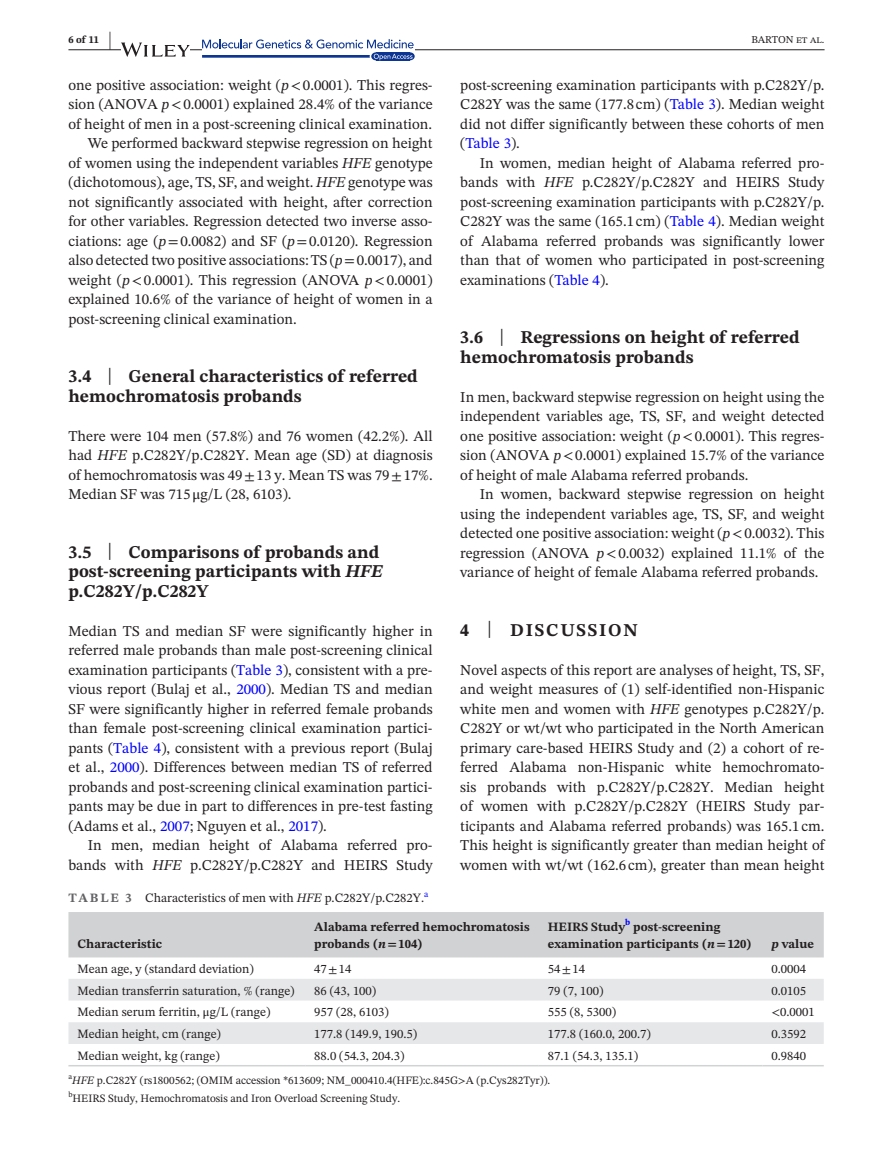
<style>
.page{position:relative;width:893px;height:1174px;background:#fff}
.page>*{position:absolute;margin:0;border:0;box-sizing:border-box;transform-origin:0 0}
.t1{font:700 18px/19.5px "STIX Two Text";color:#231f20}
.t2{font:700 18px "STIX Two Text";letter-spacing:.1em;color:#231f20}
.t3{font:15px/19.5px "STIX Two Text";color:#231f20;text-align:justify}
.t4{font:12.75px "STIX Two Text";color:#231f20}
.t5{font:700 12.75px/17.2px "STIX Two Text";color:#231f20}
.t6{font:11.25px "STIX Two Text";color:#231f20}
.t7{font:10.5px "STIX Two Text";color:#231f20}
.t8{font:700 10.5px "STIX Two Text";color:#231f20}
.t9{font:7.8px "STIX Two Text";color:#231f20}
.s1{font-size:21px}
.s2{font-style:italic}
.s3{font-family:"STIX"}
.s4{color:#00f}
.s5{font-weight:400;font-size:23.7px}
.s6{font-weight:700;color:#636366}
</style>
<div class="page">
<hr style="left:68px;top:49px;width:756px;height:1px;background:#231f20">
<svg style="left:121px;top:43px;width:69px;height:14px"></svg>
<svg style="left:202px;top:39px;width:212px;height:21px"></svg>
<div style="left:68px;top:912px;width:756px;height:45px;background:#d1d2d4"></div>
<svg style="left:68px;top:979px;width:756px;height:65px;fill:#e6e7e9"></svg>
<hr style="left:68px;top:1065px;width:237px;height:1px;background:#d1d2d4">
<hr style="left:305px;top:1065px;width:234px;height:1px;background:#d1d2d4">
<hr style="left:539px;top:1065px;width:223px;height:1px;background:#d1d2d4">
<hr style="left:762px;top:1065px;width:62px;height:1px;background:#d1d2d4">
<p class="t8" style="left:68px;top:32px;width:44px">6 of 11 <span class="s1">|</span></p>
<p class="t7" style="left:751px;top:32px;width:75px">BARTON et al.</p>
<p class="t3" style="left:68px;top:75px;width:366px">one positive association: weight (<span class="s2">p</span><span class="s3">&lt;</span>0.0001). This regres-</p>
<p class="t3" style="left:68px;top:94px;width:366px">sion (ANOVA <span class="s2">p</span><span class="s3">&lt;</span>0.0001) explained 28.4% of the variance</p>
<p class="t3" style="left:68px;top:114px;width:365px">of height of men in a post-screening clinical examination.</p>
<p class="t3" style="left:88px;top:133px;width:346px">We performed backward stepwise regression on height</p>
<p class="t3" style="left:68px;top:153px;width:366px">of women using the independent variables <span class="s2">HFE</span> genotype</p>
<p class="t3" style="left:68px;top:172px;width:366px">(dichotomous), age, TS, SF, and weight. <span class="s2">HFE</span> genotype was</p>
<p class="t3" style="left:68px;top:192px;width:366px">not significantly associated with height, after correction</p>
<p class="t3" style="left:68px;top:211px;width:366px">for other variables. Regression detected two inverse asso-</p>
<p class="t3" style="left:68px;top:231px;width:366px">ciations: age (<span class="s2">p</span><span class="s3">=</span>0.0082) and SF (<span class="s2">p</span><span class="s3">=</span>0.0120). Regression</p>
<p class="t3" style="left:68px;top:250px;width:366px">also detected two positive associations: TS (<span class="s2">p</span><span class="s3">=</span>0.0017), and</p>
<p class="t3" style="left:68px;top:270px;width:366px">weight (<span class="s2">p</span><span class="s3">&lt;</span>0.0001). This regression (ANOVA <span class="s2">p</span><span class="s3">&lt;</span>0.0001)</p>
<p class="t3" style="left:68px;top:289px;width:366px">explained 10.6% of the variance of height of women in a</p>
<p class="t3" style="left:68px;top:309px;width:230px">post-screening clinical examination.</p>
<p class="t3" style="left:460px;top:75px;width:366px">post-screening examination participants with p.C282Y/p.<br>C282Y was the same (177.8 cm) (<span class="s4">Table 3</span>). Median weight did not differ significantly between these cohorts of men (<span class="s4">Table 3</span>).</p>
<p class="t3" style="left:460px;top:153px;width:366px;text-indent:19px">In women, median height of Alabama referred pro&shy;bands with <span class="s2">HFE</span> p.C282Y/p.C282Y and HEIRS Study post-screening examination participants with p.C282Y/p.<br>C282Y was the same (165.1 cm) (<span class="s4">Table 4</span>). Median weight of Alabama referred probands was significantly lower than that of women who participated in post-screening examinations (<span class="s4">Table 4</span>).</p>
<p class="t1" style="left:460px;top:328px;width:341px">3.6 <span class="s5">|</span> Regressions on height of referred hemochromatosis probands</p>
<p class="t3" style="left:460px;top:387px;width:366px">In men, backward stepwise regression on height using the independent variables age, TS, SF, and weight detected one positive association: weight (<span class="s2">p</span><span class="s3">&lt;</span>0.0001). This regres&shy;sion (ANOVA <span class="s2">p</span><span class="s3">&lt;</span>0.0001) explained 15.7% of the variance of height of male Alabama referred probands.</p>
<p class="t3" style="left:460px;top:484px;width:366px;text-indent:20px">In women, backward stepwise regression on height using the independent variables age, TS, SF, and weight detected one positive association: weight (<span class="s2">p</span><span class="s3">&lt;</span>0.0032). This regression (ANOVA <span class="s2">p</span><span class="s3">&lt;</span>0.0032) explained 11.1% of the variance of height of female Alabama referred probands.</p>
<p class="t1" style="left:68px;top:367px;width:351px">3.4 <span class="s5">|</span> General characteristics of referred hemochromatosis probands</p>
<p class="t3" style="left:68px;top:426px;width:366px">There were 104 men (57.8%) and 76 women (42.2%). All had <span class="s2">HFE</span> p.C282Y/p.C282Y. Mean age (SD) at diagnosis of hemochromatosis was 49<span class="s3">±</span>13 y. Mean TS was 79<span class="s3">±</span>17%.<br>Median SF was 715<span class="s3">μ</span>g/L (28, 6103).</p>
<p class="t1" style="left:68px;top:542px;width:316px">3.5 <span class="s5">|</span> Comparisons of probands and post-screening participants with <span class="s2">HFE </span>p.C282Y/p.C282Y</p>
<p class="t3" style="left:68px;top:621px;width:366px">Median TS and median SF were significantly higher in referred male probands than male post-screening clinical examination participants (<span class="s4">Table 3</span>), consistent with a pre&shy;vious report (Bulaj et al., <span class="s4">2000</span>). Median TS and median SF were significantly higher in referred female probands than female post-screening clinical examination partici&shy;pants (<span class="s4">Table 4</span>), consistent with a previous report (Bulaj et al., <span class="s4">2000</span>). Differences between median TS of referred probands and post-screening clinical examination partici&shy;pants may be due in part to differences in pre-test fasting (Adams et al., <span class="s4">2007</span>; Nguyen et al., <span class="s4">2017</span>).</p>
<p class="t3" style="left:68px;top:835px;width:366px;text-align:right">In men, median height of Alabama referred pro&shy;bands with <span class="s2">HFE</span> p.C282Y/p.C282Y and HEIRS Study</p>
<p class="t2" style="left:460px;top:617px;width:179px">4 <span class="s5">|</span> DISCUSSION</p>
<p class="t3" style="left:460px;top:660px;width:366px">Novel aspects of this report are analyses of height, TS, SF, and weight measures of (1) self-identified non-Hispanic white men and women with <span class="s2">HFE</span> genotypes p.C282Y/p.<br>C282Y or wt/wt who participated in the North American primary care-based HEIRS Study and (2) a cohort of re&shy;ferred Alabama non-Hispanic white hemochromato&shy;sis probands with p.C282Y/p.C282Y. Median height of women with p.C282Y/p.C282Y (HEIRS Study par&shy;ticipants and Alabama referred probands) was 165.1 cm.<br>This height is significantly greater than median height of women with wt/wt (162.6 cm), greater than mean height</p>
<p class="t4" style="left:68px;top:889px;width:362px"><span class="s6">TABLE 3</span> Characteristics of men with <span class="s2">HFE</span> p.C282Y/p.C282Y.<sup>a</sup></p>
<p class="t5" style="left:77px;top:935px;width:86px">Characteristic</p>
<p class="t5" style="left:314px;top:918px;width:217px">Alabama referred hemochromatosis probands (<span class="s2">n</span><span class="s3">=</span>104)</p>
<p class="t5" style="left:548px;top:918px;width:205px">HEIRS Study<sup>b</sup> post-screening examination participants (<span class="s2">n</span><span class="s3">=</span>120)</p>
<p class="t5" style="left:771px;top:935px;width:44px"><span class="s2">p</span> value</p>
<p class="t4" style="left:77px;top:959px;width:178px">Mean age, y (standard deviation)</p>
<p class="t4" style="left:314px;top:959px;width:39px">47<span class="s3">±</span>14</p>
<p class="t4" style="left:548px;top:959px;width:39px">54<span class="s3">±</span>14</p>
<p class="t4" style="left:771px;top:959px;width:36px">0.0004</p>
<p class="t4" style="left:77px;top:981px;width:219px">Median transferrin saturation, % (range)</p>
<p class="t4" style="left:314px;top:981px;width:64px">86 (43, 100)</p>
<p class="t4" style="left:548px;top:981px;width:57px">79 (7, 100)</p>
<p class="t4" style="left:771px;top:981px;width:36px">0.0105</p>
<p class="t4" style="left:77px;top:1003px;width:194px">Median serum ferritin, <span class="s3">μ</span>g/L (range)</p>
<p class="t4" style="left:314px;top:1003px;width:76px">957 (28, 6103)</p>
<p class="t4" style="left:548px;top:1003px;width:70px">555 (8, 5300)</p>
<p class="t4" style="left:771px;top:1003px;width:45px"><span class="s3">&lt;</span>0.0001</p>
<p class="t4" style="left:77px;top:1024px;width:145px">Median height, cm (range)</p>
<p class="t4" style="left:314px;top:1024px;width:104px">177.8 (149.9, 190.5)</p>
<p class="t4" style="left:548px;top:1024px;width:104px">177.8 (160.0, 200.7)</p>
<p class="t4" style="left:771px;top:1024px;width:36px">0.3592</p>
<p class="t4" style="left:77px;top:1046px;width:144px">Median weight, kg (range)</p>
<p class="t4" style="left:314px;top:1046px;width:92px">88.0 (54.3, 204.3)</p>
<p class="t4" style="left:548px;top:1046px;width:92px">87.1 (54.3, 135.1)</p>
<p class="t4" style="left:771px;top:1046px;width:36px">0.9840</p>
<p class="t9" style="left:68px;top:1071px;width:5px">a</p>
<p class="t6" style="left:72px;top:1072px;width:480px"><span class="s2">HFE</span> p.C282Y (rs1800562; (OMIM accession *613609; NM_000410.4(HFE):c.845G<span class="s3">&gt;</span>A (p.Cys282Tyr)).</p>
<p class="t9" style="left:68px;top:1089px;width:6px">b</p>
<p class="t6" style="left:73px;top:1090px;width:329px">HEIRS Study, Hemochromatosis and Iron Overload Screening Study.</p>
</div>
